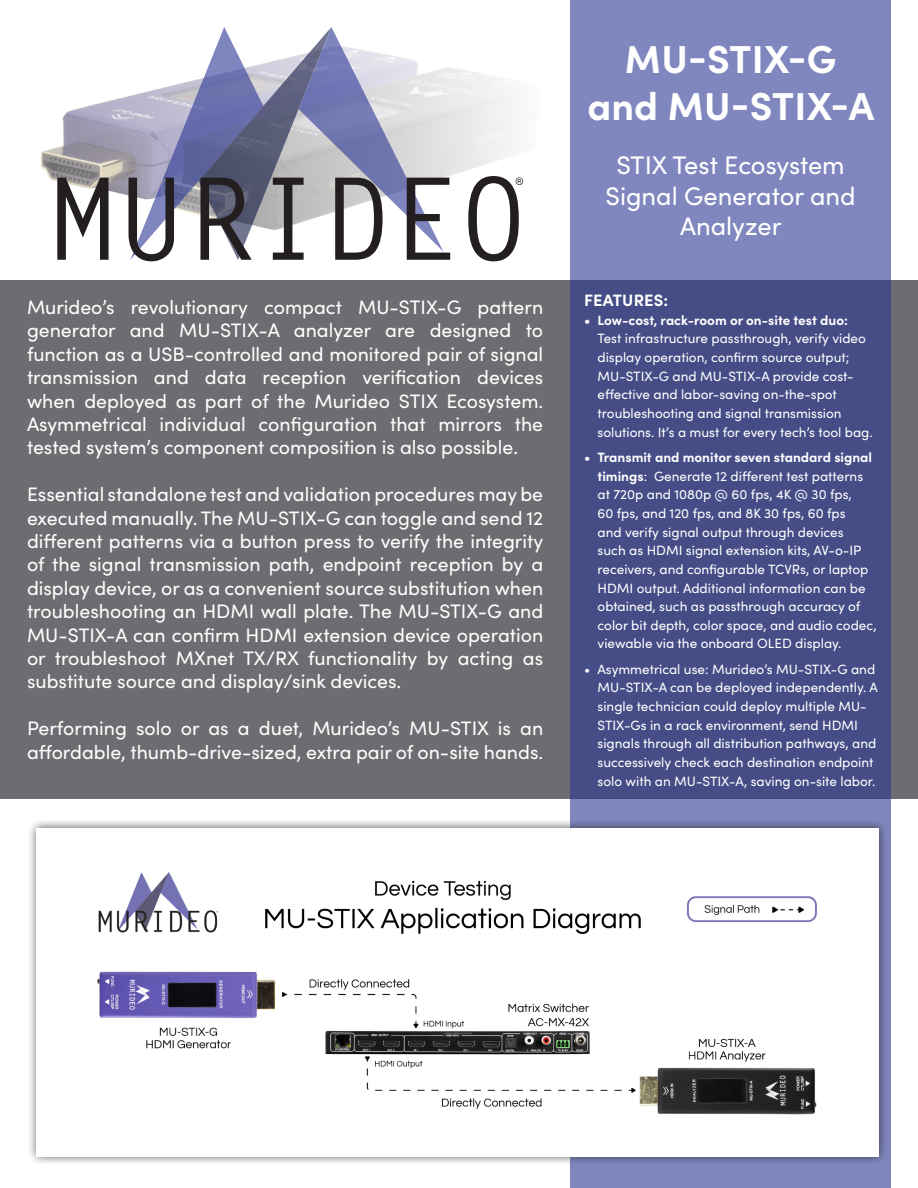
<style>
.page{position:relative;width:918px;height:1188px;background:#fff}
.page>*{position:absolute;margin:0;border:0;box-sizing:border-box;transform-origin:0 0}
.t1{font:700 39px "Sofia Pro";letter-spacing:.01em;color:#fff}
.t2{font:25.5px/30.6px "Sofia Pro";color:#fff;text-align:center}
.t3{font:19.5px/23.4px "Sofia Pro";color:#fff;text-align:justify}
.t4{font:700 16.5px "Sofia Pro";letter-spacing:.01em;color:#fff}
.t5{font:13.5px/18.6px "Sofia Pro";color:#fff}
.s1{font-weight:700}
</style>
<div class="page">
<img style="left:41px;top:67px;width:483px;height:173px">
<div style="left:0;top:281px;width:918px;height:518px;background:#6c6d70"></div>
<svg style="left:57px;top:178px;width:52px;height:82px"></svg>
<svg style="left:129px;top:27px;width:321px;height:234px"></svg>
<svg style="left:468px;top:176px;width:55px;height:85px"></svg>
<svg style="left:570px;top:0;width:321px;height:1188px;background:#5b629b"></svg>
<div style="left:27px;top:818px;width:862px;height:348px;background:#231f20;opacity:.75"></div>
<div style="left:37px;top:828px;width:842px;height:328px;background:#fff"></div>
<img style="left:97px;top:872px;width:720px;height:243px">
<p class="t3" style="left:27px;top:294px;width:518px">Murideo’s revolutionary compact MU-STIX-G pattern generator and MU-STIX-A analyzer are designed to function as a USB-controlled and monitored pair of signal transmission and data reception verification devices when deployed as part of the Murideo STIX Ecosystem.<br>Asymmetrical individual configuration that mirrors the tested system’s component composition is also possible.</p>
<p class="t3" style="left:27px;top:482px;width:518px">Essential standalone test and validation procedures may be executed manually. The MU-STIX-G can toggle and send 12 different patterns via a button press to verify the integrity of the signal transmission path, endpoint reception by a display device, or as a convenient source substitution when troubleshooting an HDMI wall plate. The MU-STIX-G and MU-STIX-A can confirm HDMI extension device operation or troubleshoot MXnet TX/RX functionality by acting as substitute source and display/sink devices.</p>
<p class="t3" style="left:27px;top:716px;width:518px">Performing solo or as a duet, Murideo’s MU-STIX is an affordable, thumb-drive-sized, extra pair of on-site hands.</p>
<p class="t1" style="left:625px;top:30px;width:213px">MU-STIX-G</p>
<p class="t1" style="left:588px;top:77px;width:288px">and MU-STIX-A</p>
<p class="t2" style="left:606px;top:149px;width:252px">STIX Test Ecosystem<br>Signal Generator and<br>Analyzer</p>
<p class="t4" style="left:584px;top:288px;width:86px">FEATURES:</p>
<p class="t5" style="left:598px;top:310px;width:277px;text-indent:-14px"><span class="s1">• Low-cost, rack-room or on-site test duo:<br></span>Test infrastructure passthrough, verify video display operation, confirm source output; MU-STIX-G and MU-STIX-A provide cost&shy;effective and labor-saving on-the-spot troubleshooting and signal transmission solutions. It’s a must for every tech’s tool bag.</p>
<p class="t5" style="left:598px;top:447px;width:281px;text-indent:-14px"><span class="s1">• Transmit and monitor seven standard signal timings</span>: Generate 12 different test patterns at 720p and 1080p @ 60 fps, 4K @ 30 fps,<br>60 fps, and 120 fps, and 8K 30 fps, 60 fps<br>and verify signal output through devices<br>such as HDMI signal extension kits, AV-o-IP receivers, and configurable TCVRs, or laptop HDMI output. Additional information can be obtained, such as passthrough accuracy of color bit depth, color space, and audio codec, viewable via the onboard OLED display.</p>
<p class="t5" style="left:598px;top:659px;width:282px;text-indent:-14px">• Asymmetrical use: Murideo’s MU-STIX-G and MU-STIX-A can be deployed independently. A single technician could deploy multiple MU-STIX-Gs in a rack environment, send HDMI signals through all distribution pathways, and successively check each destination endpoint solo with an MU-STIX-A, saving on-site labor.</p>
</div>
